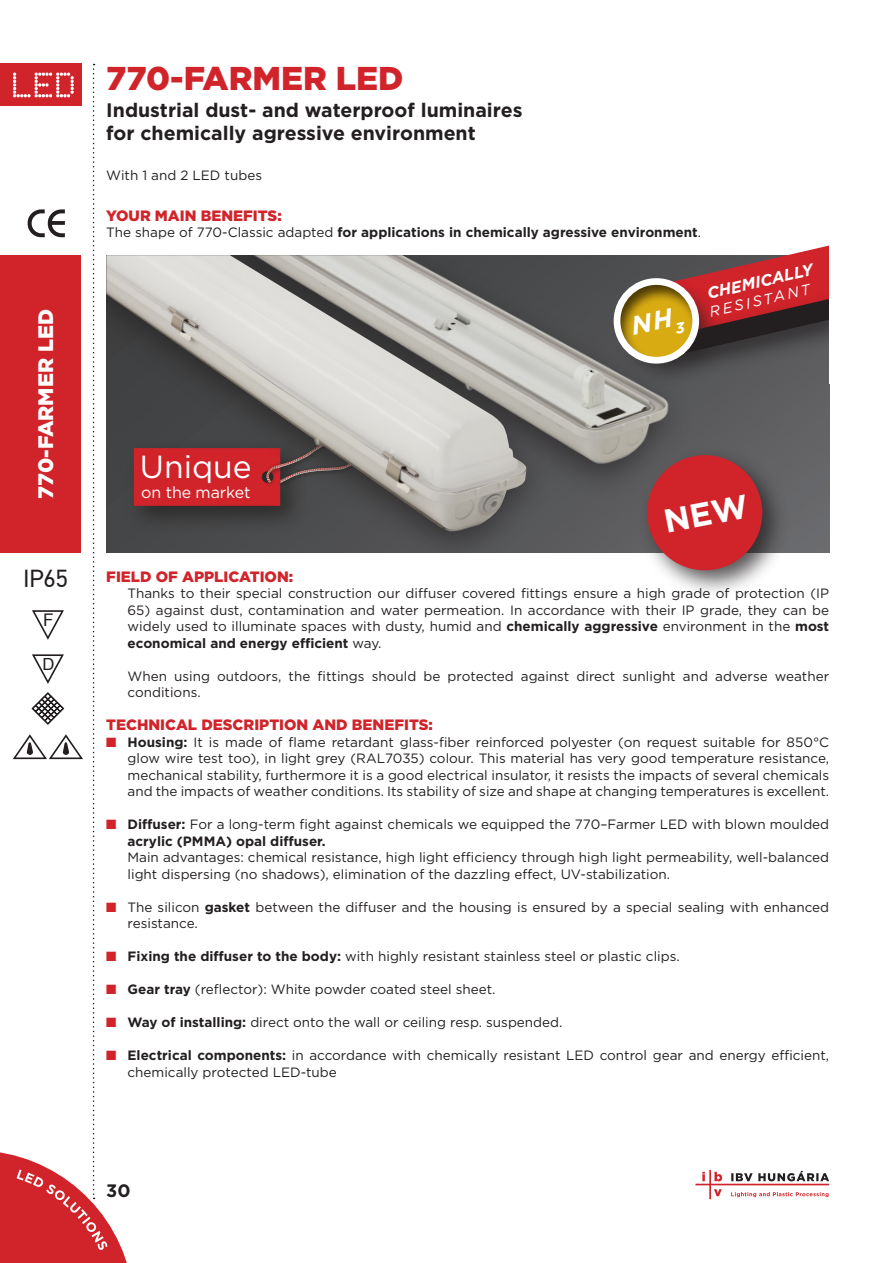
<style>
.page{position:relative;width:893px;height:1263px;background:#fff}
.page>*{position:absolute;margin:0;border:0;box-sizing:border-box;transform-origin:0 0}
.t1{font:900 33px "Gotham";color:#d1232a}
.t2{font:31.95px "Gotham";color:#fff}
.t3{font:24.6px "PF Din Text Pro";color:#231f20}
.t4{font:900 21px "Gotham";color:#fff}
.t5{font:700 19.5px "Gotham";color:#231f20}
.t6{font:700 18px "Gotham";color:#231f20}
.t7{font:17.4px "Arial";color:#231f20}
.t8{font:16.65px "Arial";color:#231f20}
.t9{font:italic 700 16.2px "Gotham";color:#fff}
.t10{font:16.05px "Gotham";letter-spacing:-.01em;color:#fff}
.t11{font:900 15px "Gotham";color:#d1232a}
.t12{font:italic 14.7px "Gotham";color:#fff}
.t13{font:13.5px/16.5px "Gotham";color:#231f20}
.t14{font:700 13.5px "Gotham";color:#231f20}
.s1{font-weight:400}
.s2{font-weight:700}
.s3{color:#d1232a}
</style>
<div class="page">
<svg style="left:695px;top:1170px;width:134px;height:29px"></svg>
<div style="left:106px;top:255px;width:723px;height:298px;background:#5e5e61"></div>
<img style="left:552px;top:255px;width:145px;height:254px">
<div style="left:670px;top:291px;width:187px;height:89px;background:#231f20;opacity:.75"></div>
<div style="left:613px;top:278px;width:111px;height:110px;background:#231f20;opacity:.75"></div>
<div style="left:616px;top:281px;width:78px;height:78px;background:#231f20;opacity:.75"></div>
<div style="left:614px;top:278px;width:85px;height:86px;border:7px solid #fff;border-radius:50%"></div>
<div style="left:829px;top:246px;width:37px;height:138px;background:#fff"></div>
<div style="left:106px;top:255px;width:446px;height:298px;background:#231f20;opacity:.66"></div>
<img style="left:280px;top:255px;width:247px;height:277px">
<div style="left:638px;top:445px;width:152px;height:153px;background:#231f20;opacity:.75"></div>
<div style="left:647px;top:455px;width:115px;height:115px;background:#d1232a;border-radius:50%"></div>
<svg style="left:0;top:64px;width:280px;height:1199px"></svg>
<svg style="left:630px;top:246px;width:199px;height:108px"></svg>
<p class="t4" style="left:31px;top:499px;width:191px;rotate:-90deg">770-FARMER LED</p>
<p class="t3" style="left:23px;top:564px;width:46px">IP65</p>
<p class="t7" style="left:43px;top:609px;width:12px">F</p>
<p class="t8" style="left:42px;top:653px;width:14px">D</p>
<p class="t1" style="left:106px;top:56px;width:299px">770-FARMER LED</p>
<p class="t5" style="left:106px;top:97px;width:418px">Industrial dust- and waterproof luminaires</p>
<p class="t5" style="left:106px;top:120px;width:371px">for chemically agressive environment</p>
<p class="t13" style="left:106px;top:167px;width:157px">With 1 and 2 LED tubes</p>
<p class="t11" style="left:106px;top:205px;width:177px">YOUR MAIN BENEFITS:</p>
<p class="t14" style="left:106px;top:223px;width:596px"><span class="s1">The shape of 770-Classic adapted</span> for applications in chemically agressive environment<span class="s1">.</span></p>
<p class="t2" style="left:140px;top:446px;width:114px">Unique</p>
<p class="t10" style="left:141px;top:482px;width:111px">on the market</p>
<p class="t9" style="left:705px;top:283px;width:109px;rotate:-13deg">CHEMICALLY</p>
<p class="t12" style="left:708px;top:303px;width:104px;rotate:-13deg">RESISTANT</p>
<p class="t11" style="left:106px;top:566px;width:188px">FIELD OF APPLICATION:</p>
<p class="t13" style="left:128px;top:585px;width:703px">Thanks to their special construction our diffuser covered fittings ensure a high grade of protection (IP</p>
<p class="t13" style="left:128px;top:602px;width:703px;text-align:justify">65) against dust, contamination and water permeation. In accordance with their IP grade, they can be widely used to illuminate spaces with dusty, humid and <span class="s2">chemically aggressive</span> environment in the <span class="s2">most economical and energy efficient</span> way.</p>
<p class="t13" style="left:128px;top:668px;width:703px">When using outdoors, the fittings should be protected against direct sunlight and adverse weather conditions.</p>
<p class="t11" style="left:106px;top:715px;width:328px">TECHNICAL DESCRIPTION AND BENEFITS:</p>
<p class="t13" style="left:128px;top:734px;width:703px;text-align:justify;text-indent:-21px"><span class="s3">■</span> <span class="s2">Housing:</span> It is made of flame retardant glass-fiber reinforced polyester (on request suitable for 850°C glow wire test too), in light grey (RAL7035) colour. This material has very good temperature resistance, mechanical stability, furthermore it is a good electrical insulator, it resists the impacts of several chemicals and the impacts of weather conditions. Its stability of size and shape at changing temperatures is excellent.</p>
<p class="t13" style="left:128px;top:816px;width:703px;text-indent:-21px"><span class="s3">■</span> <span class="s2">Diffuser:</span> For a long-term fight against chemicals we equipped the 770–Farmer LED with blown moulded <span class="s2">acrylic (PMMA) opal diffuser.</span></p>
<p class="t13" style="left:128px;top:849px;width:703px">Main advantages: chemical resistance, high light efficiency through high light permeability, well-balanced light dispersing (no shadows), elimination of the dazzling effect, UV-stabilization.</p>
<p class="t13" style="left:128px;top:899px;width:703px;text-indent:-21px"><span class="s3">■</span> The silicon <span class="s2">gasket</span> between the diffuser and the housing is ensured by a special sealing with enhanced resistance.</p>
<p class="t13" style="left:106px;top:948px;width:575px"><span class="s3">■</span> <span class="s2">Fixing the diffuser to the body:</span> with highly resistant stainless steel or plastic clips.</p>
<p class="t13" style="left:106px;top:981px;width:391px"><span class="s3">■</span> <span class="s2">Gear tray</span> (reflector): White powder coated steel sheet.</p>
<p class="t13" style="left:106px;top:1014px;width:458px"><span class="s3">■</span> <span class="s2">Way of installing:</span> direct onto the wall or ceiling resp. suspended.</p>
<p class="t13" style="left:128px;top:1047px;width:703px;text-indent:-21px"><span class="s3">■</span> <span class="s2">Electrical components:</span> in accordance with chemically resistant LED control gear and energy efficient, chemically protected LED-tube</p>
<p class="t6" style="left:106px;top:1178px;width:26px">30</p>
</div>
